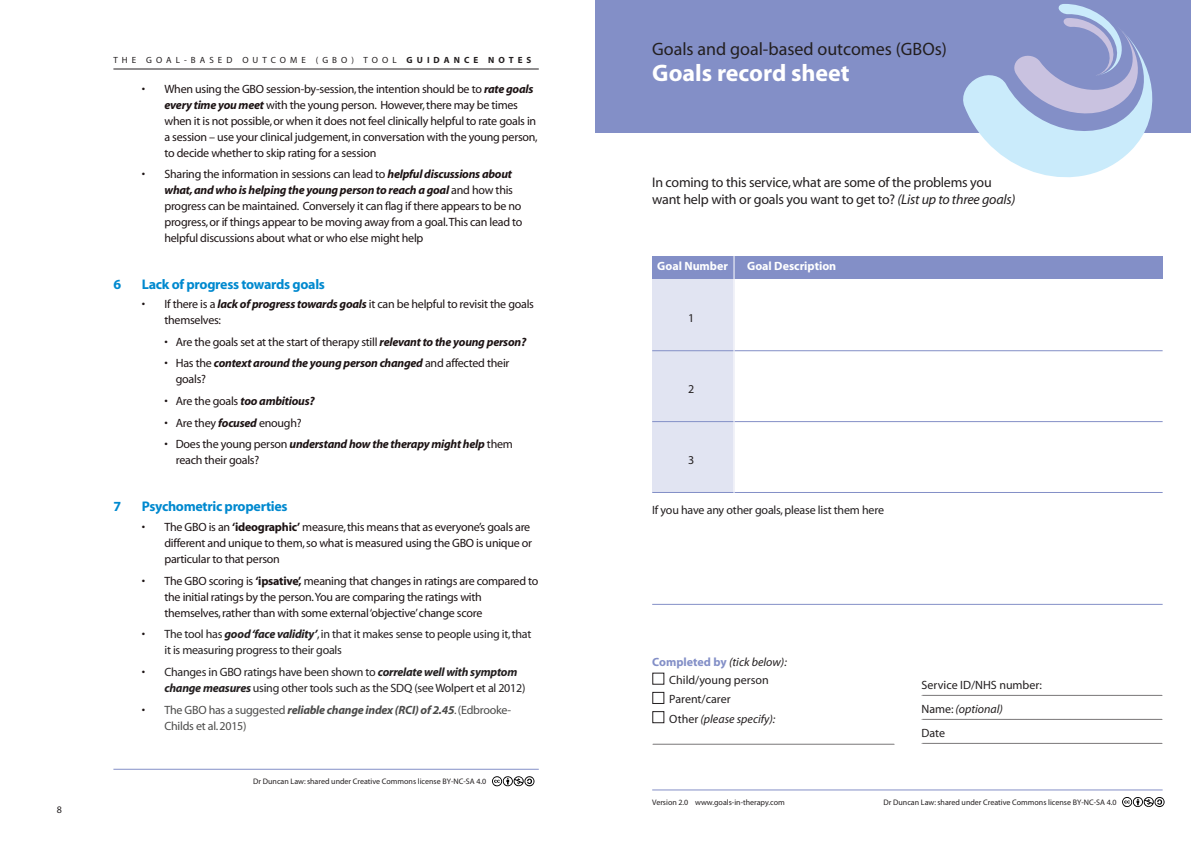
<style>
.page{position:relative;width:1191px;height:842px;background:#fff}
.page>*{position:absolute;margin:0;border:0;box-sizing:border-box;transform-origin:0 0}
.t1{font:700 24px "Myriad";color:#fff}
.t2{font:18px "Myriad";color:#231f20}
.t3{font:14px/16.8px "Myriad";letter-spacing:-.015em;color:#231f20}
.t4{font:700 14px "Myriad";letter-spacing:-.02em;color:#0089cf}
.t5{font:12px/16px "Myriad";letter-spacing:-.02em;color:#1c1314}
.t6{font:12px/16px "Myriad";letter-spacing:-.02em;color:#231f20}
.t7{font:italic 700 12px/16px "Myriad";letter-spacing:-.02em;color:#1c1314}
.t8{font:12px/16px "Myriad";letter-spacing:-.02em;color:#4b4b4a}
.t9{font:12px/24px "Myriad";color:#231f20}
.t10{font:italic 12px "Myriad";color:#231f20}
.t11{font:700 12px "Myriad";color:#fff}
.t12{font:10px "Myriad";color:#231f20}
.t13{font:9px "Myriad";letter-spacing:.45em;color:#231f20}
.t14{font:8px "Myriad";color:#231f20}
.s1{font-weight:700}
.s2{font-weight:700;font-style:italic}
.s3{font-weight:400;font-style:normal}
.s4{color:#1c1314}
.s5{font-style:italic}
.s6{font-weight:700;font-style:normal;color:#838fc7}
.s7{color:#fff}
.s8{font-style:normal}
</style>
<div class="page">
<div style="left:652px;top:269px;width:82px;height:223px;background:#e1e4f2"></div>
<div style="left:595px;top:0;width:596px;height:133px;background:#838fc7"></div>
<svg style="left:963px;top:4px;width:190px;height:174px"></svg>
<div style="left:652px;top:257px;width:510px;height:22px;background:#838fc7"></div>
<hr style="left:652px;top:350px;width:510px;height:1px;background:#838fc7">
<hr style="left:652px;top:421px;width:510px;height:1px;background:#838fc7">
<hr style="left:652px;top:492px;width:510px;height:1px;background:#838fc7">
<hr style="left:652px;top:604px;width:510px;height:1px;background:#838fc7">
<hr style="left:733px;top:248px;width:1px;height:251px;background:#fff">
<svg style="left:652px;top:744px;width:243px;height:1px"></svg>
<svg style="left:921px;top:695px;width:242px;height:1px"></svg>
<svg style="left:921px;top:719px;width:242px;height:1px"></svg>
<svg style="left:921px;top:743px;width:242px;height:1px"></svg>
<hr style="left:652px;top:789px;width:510px;height:1px;background:#838fc7">
<svg style="left:1122px;top:797px;width:42px;height:11px"></svg>
<hr style="left:113px;top:769px;width:426px;height:1px;background:#838fc7">
<svg style="left:492px;top:776px;width:42px;height:11px"></svg>
<hr style="left:113px;top:69px;width:426px;height:1px;background:#231f20">
<p class="t12" style="left:57px;top:806px;width:7px">8</p>
<p class="t13" style="left:113px;top:57px;width:419px">THE GOAL-BASED OUTCOME (GBO) TOOL <span class="s1">GUIDANCE NOTES</span></p>
<p class="t5" style="left:164px;top:82px;width:375px;text-indent:-23px">• When using the GBO session-by-session,the intention should be to <span class="s2">rate goals every time you meet</span> with the young person. However,there may be times when it is not possible,or when it does not feel clinically helpful to rate goals in a session – use your clinical judgement,in conversation with the young person, to decide whether to skip rating for a session</p>
<p class="t5" style="left:164px;top:167px;width:359px;text-indent:-23px">• Sharing the information in sessions can lead to <span class="s2">helpful discussions about what,and who is helping the young person to reach a goal</span> and how this progress can be maintained. Conversely it can flag if there appears to be no progress,or if things appear to be moving away from a goal.This can lead to helpful discussions about what or who else might help</p>
<p class="t4" style="left:113px;top:279px;width:9px">6</p>
<p class="t4" style="left:142px;top:279px;width:185px">Lack of progress towards goals</p>
<p class="t5" style="left:164px;top:297px;width:371px;text-indent:-23px">• If there is a <span class="s2">lack of progress towards goals</span> it can be helpful to revisit the goals themselves:</p>
<p class="t5" style="left:164px;top:335px;width:363px">• Are the goals set at the start of therapy still <span class="s2">relevant to the young person?</span></p>
<p class="t7" style="left:176px;top:357px;width:335px;text-indent:-11px"><span class="s3">• Has the</span> context around the young person changed <span class="s3">and affected their goals?</span></p>
<p class="t7" style="left:164px;top:394px;width:152px"><span class="s3">• Are the goals</span> too ambitious?</p>
<p class="t5" style="left:164px;top:416px;width:139px">• Are they <span class="s2">focused</span> enough?</p>
<p class="t5" style="left:176px;top:437px;width:338px;text-indent:-11px">• Does the young person <span class="s2">understand how the therapy might help</span> them reach their goals?</p>
<p class="t4" style="left:113px;top:501px;width:9px">7</p>
<p class="t4" style="left:142px;top:501px;width:147px">Psychometric properties</p>
<p class="t5" style="left:164px;top:520px;width:369px;text-indent:-23px">• The GBO is an <span class="s1">‘ideographic’</span> measure,this means that as everyone’s goals are different and unique to them,so what is measured using the GBO is unique or particular to that person</p>
<p class="t5" style="left:164px;top:574px;width:375px;text-indent:-23px">• The GBO scoring is <span class="s1">‘ipsative’,</span> meaning that changes in ratings are compared to the initial ratings by the person.You are comparing the ratings with themselves,rather than with some external‘objective’change score</p>
<p class="t6" style="left:164px;top:627px;width:368px;text-indent:-23px"><span class="s4">•</span> The tool has <span class="s2">good‘face validity’</span>,in that it makes sense to people using it,that it is measuring progress to their goals</p>
<p class="t6" style="left:164px;top:665px;width:362px;text-indent:-23px"><span class="s4">•</span> Changes in GBO ratings have been shown to <span class="s2">correlate well with symptom change measures</span> using other tools such as the SDQ (see Wolpert et al 2012)</p>
<p class="t8" style="left:164px;top:703px;width:348px;text-indent:-23px"><span class="s4">•</span> The GBO has a suggested <span class="s2">reliable change index (RCI) of 2.45</span>.(Edbrooke-<br>Childs et al.2015)</p>
<p class="t14" style="left:253px;top:778px;width:235px">Dr Duncan Law:shared under Creative Commons license BY-NC-SA 4.0</p>
<h2 class="t2" style="left:652px;top:43px;width:296px">Goals and goal-based outcomes (GBOs)</h2>
<h1 class="t1" style="left:652px;top:64px;width:199px">Goals record sheet</h1>
<p class="t3" style="left:652px;top:175px;width:365px">In coming to this service,what are some of the problems you want help with or goals you want to get to? <span class="s5">(List up to three goals)</span></p>
<p class="t11" style="left:657px;top:262px;width:72px">Goal Number</p>
<p class="t11" style="left:747px;top:262px;width:91px">Goal Description</p>
<p class="t6" style="left:688px;top:311px;width:8px">1</p>
<p class="t6" style="left:688px;top:382px;width:8px">2</p>
<p class="t6" style="left:688px;top:453px;width:8px">3</p>
<p class="t6" style="left:652px;top:503px;width:233px">If you have any other goals,please list them here</p>
<p class="t10" style="left:652px;top:658px;width:136px"><span class="s6">Completed by</span> (tick below):</p>
<p class="t9" style="left:652px;top:669px;width:118px"><span class="s7">■</span> Child/young person</p>
<p class="t9" style="left:652px;top:688px;width:80px"><span class="s7">■</span> Parent/carer</p>
<p class="t10" style="left:652px;top:714px;width:125px"><span class="s7">■</span> <span class="s8">Other</span> (please specify):</p>
<p class="t9" style="left:921px;top:674px;width:122px">Service ID/NHS number:<br>Name: <span class="s5">(optional)<br></span>Date</p>
<p class="t14" style="left:652px;top:799px;width:134px">Version 2.0 www.goals-in-therapy.com</p>
<p class="t14" style="left:883px;top:799px;width:235px">Dr Duncan Law:shared under Creative Commons license BY-NC-SA 4.0</p>
</div>
